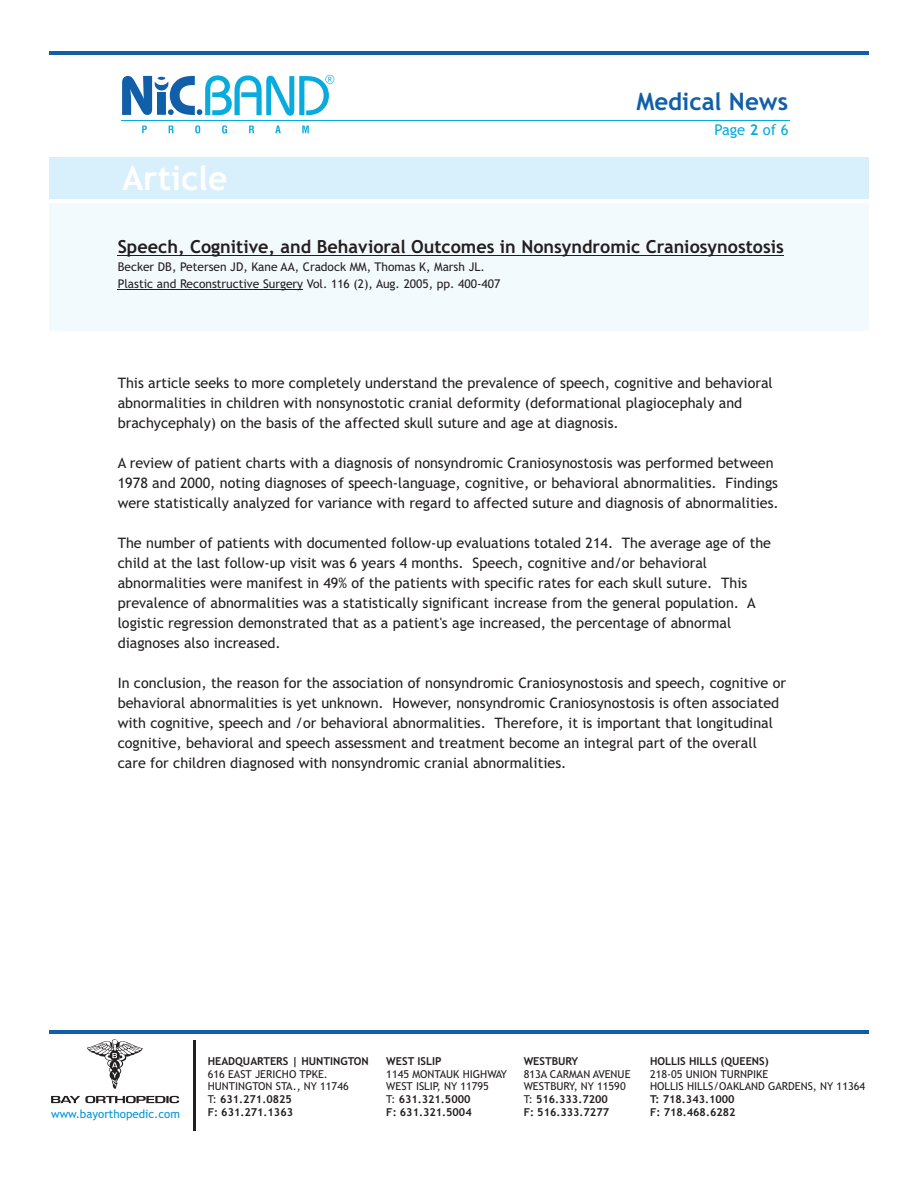
<style>
.page{position:relative;width:918px;height:1188px;background:#fff}
.page>*{position:absolute;margin:0;border:0;box-sizing:border-box;transform-origin:0 0}
.t1{font:700 33.6px "Trebuchet MS";color:#fff}
.t2{font:700 24.15px "Trebuchet MS";color:#115fa8}
.t3{font:700 18px "Trebuchet MS";color:#231f20}
.t4{font:14.85px "Trebuchet MS";color:#08abdd}
.t5{font:14.4px/20.1px "Trebuchet MS";color:#231f20}
.t6{font:12px/16.6px "Trebuchet MS";color:#231f20}
.t7{font:11.55px "Trebuchet MS";color:#0095d9}
.t8{font:10.95px/12.6px "Trebuchet MS";color:#231f20}
.t9{font:700 10.95px/12.6px "Trebuchet MS";color:#231f20}
.s1{font-weight:700}
</style>
<div class="page">
<div style="left:49px;top:203px;width:820px;height:128px;background:#f3fafe"></div>
<hr style="left:49px;top:1031px;width:820px;height:3px;background:#115fa8">
<hr style="left:193px;top:1040px;width:2px;height:91px;background:#231f20">
<hr style="left:49px;top:52px;width:820px;height:3px;background:#115fa8">
<svg style="left:142px;top:125px;width:167px;height:8px"></svg>
<hr style="left:121px;top:120px;width:669px;height:1px;background:#08abdd">
<svg style="left:122px;top:75px;width:212px;height:41px"></svg>
<svg style="left:51px;top:1096px;width:128px;height:7px"></svg>
<svg style="left:87px;top:1039px;width:56px;height:50px"></svg>
<hr style="left:118px;top:255px;width:666px;height:1px;background:#231f20">
<hr style="left:118px;top:289px;width:185px;height:1px;background:#231f20">
<h2 class="t2" style="left:636px;top:93px;width:153px">Medical News</h2>
<h1 class="t1" style="left:122px;top:165px;width:107px">Article</h1>
<p class="t4" style="left:714px;top:124px;width:76px">Page <span class="s1">2</span> of 6</p>
<p class="t3" style="left:118px;top:240px;width:668px">Speech, Cognitive, and Behavioral Outcomes in Nonsyndromic Craniosynostosis</p>
<p class="t6" style="left:118px;top:260px;width:384px">Becker DB, Petersen JD, Kane AA, Cradock MM, Thomas K, Marsh JL.<br>Plastic and Reconstructive Surgery Vol. 116 (2), Aug. 2005, pp. 400-407</p>
<p class="t5" style="left:118px;top:374px;width:657px">This article seeks to more completely understand the prevalence of speech, cognitive and behavioral abnormalities in children with nonsynostotic cranial deformity (deformational plagiocephaly and brachycephaly) on the basis of the affected skull suture and age at diagnosis.</p>
<p class="t5" style="left:118px;top:454px;width:663px">A review of patient charts with a diagnosis of nonsyndromic Craniosynostosis was performed between<br>1978 and 2000, noting diagnoses of speech-language, cognitive, or behavioral abnormalities. Findings were statistically analyzed for variance with regard to affected suture and diagnosis of abnormalities.</p>
<p class="t5" style="left:118px;top:534px;width:655px">The number of patients with documented follow-up evaluations totaled 214. The average age of the child at the last follow-up visit was 6 years 4 months. Speech, cognitive and/or behavioral abnormalities were manifest in 49% of the patients with specific rates for each skull suture. This prevalence of abnormalities was a statistically significant increase from the general population. A logistic regression demonstrated that as a patient's age increased, the percentage of abnormal diagnoses also increased.</p>
<p class="t5" style="left:118px;top:674px;width:670px">In conclusion, the reason for the association of nonsyndromic Craniosynostosis and speech, cognitive or behavioral abnormalities is yet unknown. However, nonsyndromic Craniosynostosis is often associated with cognitive, speech and /or behavioral abnormalities. Therefore, it is important that longitudinal cognitive, behavioral and speech assessment and treatment become an integral part of the overall care for children diagnosed with nonsyndromic cranial abnormalities.</p>
<p class="t7" style="left:51px;top:1109px;width:131px">www.bayorthopedic.com</p>
<p class="t9" style="left:208px;top:1056px;width:163px">HEADQUARTERS | HUNTINGTON</p>
<p class="t8" style="left:208px;top:1068px;width:143px">616 EAST JERICHO TPKE.<br>HUNTINGTON STA., NY 11746<br>T: <span class="s1">631.271.0825<br>F: 631.271.1363</span></p>
<p class="t9" style="left:386px;top:1056px;width:57px">WEST ISLIP</p>
<p class="t8" style="left:386px;top:1068px;width:122px">1145 MONTAUK HIGHWAY<br>WEST ISLIP, NY 11795<br>T: <span class="s1">631.321.5000<br>F: 631.321.5004</span></p>
<p class="t9" style="left:524px;top:1056px;width:56px">WESTBURY</p>
<p class="t8" style="left:524px;top:1068px;width:108px">813A CARMAN AVENUE<br>WESTBURY, NY 11590<br>T: <span class="s1">516.333.7200<br>F: 516.333.7277</span></p>
<p class="t9" style="left:650px;top:1056px;width:120px">HOLLIS HILLS (QUEENS)</p>
<p class="t8" style="left:650px;top:1068px;width:217px">218-05 UNION TURNPIKE<br>HOLLIS HILLS/OAKLAND GARDENS, NY 11364</p>
<p class="t9" style="left:650px;top:1094px;width:87px">T: 718.343.1000<br>F: 718.468.6282</p>
</div>
